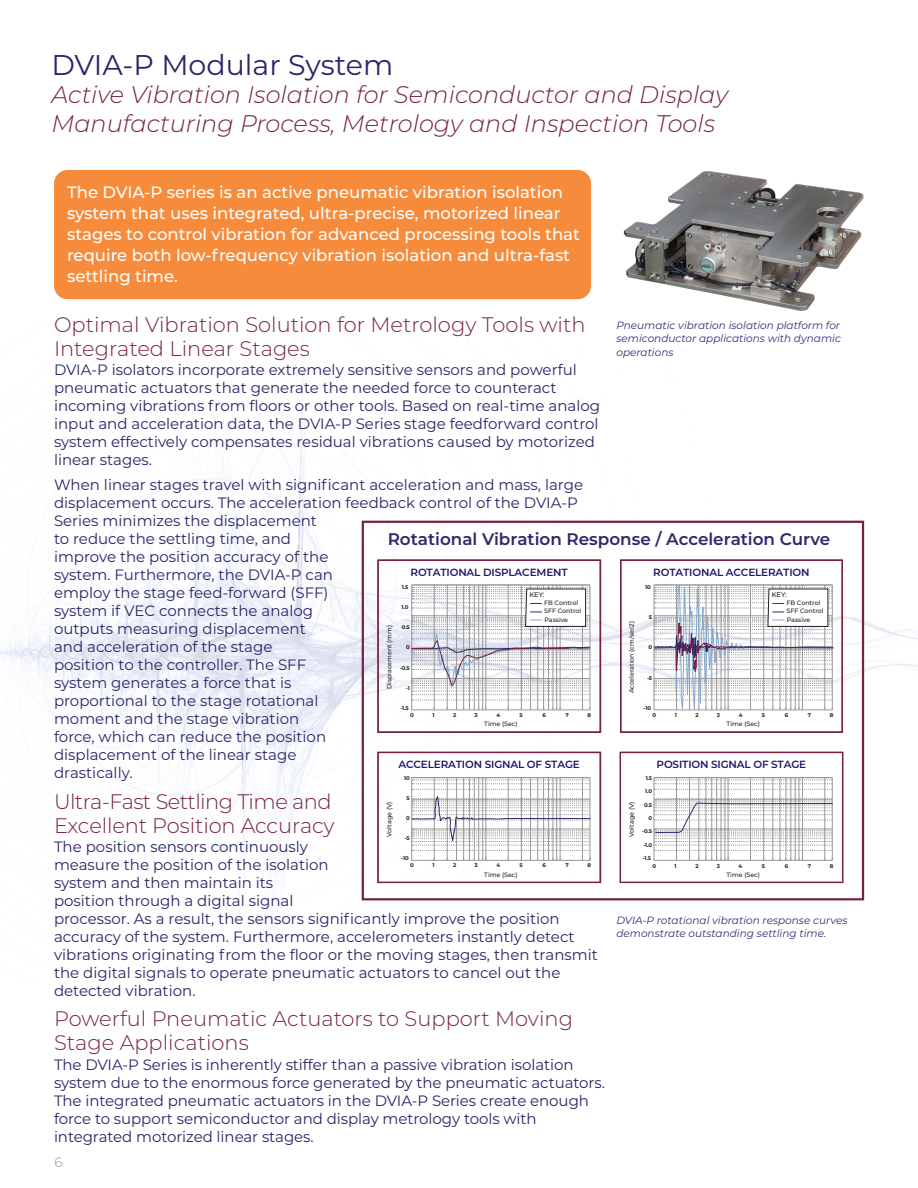
<style>
.page{position:relative;width:918px;height:1188px;background:#fff}
.page>*{position:absolute;margin:0;border:0;box-sizing:border-box;transform-origin:0 0}
.Main_Page_Head_Light{font:28.5px "Montserrat";color:#292568}
.main_page_subhead_light{font:italic 300 24px/28.5px "Montserrat";color:#772242}
.red_subhead_light{font:300 21px/24px "Montserrat";color:#772242}
.red_subhead_light-2{font:300 21px/24px "Montserrat";letter-spacing:-.02em;color:#772242}
.t1{font:600 16.8px "Montserrat";color:#2b286b}
.orange_box_body{font:500 16.5px "Montserrat";color:#fff}
.Body_Copy_1{font:15px/18px "Montserrat";color:#292568}
.t2{font:300 13.5px "Montserrat";color:#939598}
.t3{font:italic 10.5px "Montserrat";color:#2e2c76}
.t4{font:600 10.35px "Montserrat";letter-spacing:-.015em;color:#1d196b}
.t5{font:500 6.75px "Montserrat";letter-spacing:-.005em;color:#231f20}
.t6{font:500 6.3px "Montserrat";color:#231f20}
.t7{font:700 5.4px "Montserrat";letter-spacing:-.025em;color:#231f20}
</style>
<div class="page">
<img style="left:0;top:349px;width:918px;height:612px">
<div style="left:54px;top:170px;width:537px;height:129px;background:#f78b3c;border-radius:14px"></div>
<img style="left:623px;top:171px;width:241px;height:140px">
<svg style="left:411px;top:777px;width:180px;height:84px"></svg>
<svg style="left:653px;top:777px;width:180px;height:84px"></svg>
<svg style="left:411px;top:584px;width:180px;height:127px"></svg>
<svg style="left:653px;top:558px;width:181px;height:168px"></svg>
<div style="left:362px;top:521px;width:502px;height:379px;border:2px solid #772242"></div>
<div style="left:377px;top:560px;width:224px;height:173px;border:2px solid #772242"></div>
<div style="left:377px;top:752px;width:224px;height:131px;border:2px solid #772242"></div>
<div style="left:620px;top:752px;width:224px;height:131px;border:2px solid #772242"></div>
<div style="left:620px;top:560px;width:223px;height:173px;border:2px solid #772242"></div>
<p class="Main_Page_Head_Light" style="left:52px;top:45px;width:343px">DVIA-P Modular System</p>
<p class="main_page_subhead_light" style="left:52px;top:80px;width:678px">Active Vibration Isolation for Semiconductor and Display<br>Manufacturing Process, Metrology and Inspection Tools</p>
<p class="orange_box_body" style="left:67px;top:180px;width:498px">The DVIA-P series is an active pneumatic vibration isolation</p>
<p class="orange_box_body" style="left:67px;top:201px;width:495px">system that uses integrated, ultra-precise, motorized linear</p>
<p class="orange_box_body" style="left:67px;top:222px;width:514px">stages to control vibration for advanced processing tools that</p>
<p class="orange_box_body" style="left:67px;top:243px;width:505px">require both low-frequency vibration isolation and ultra-fast</p>
<p class="orange_box_body" style="left:67px;top:264px;width:112px">settling time.</p>
<p class="red_subhead_light" style="left:54px;top:312px;width:533px">Optimal Vibration Solution for Metrology Tools with<br>Integrated Linear Stages</p>
<p class="Body_Copy_1" style="left:54px;top:360px;width:548px">DVIA-P isolators incorporate extremely sensitive sensors and powerful pneumatic actuators that generate the needed force to counteract incoming vibrations from floors or other tools. Based on real-time analog input and acceleration data, the DVIA-P Series stage feedforward control system effectively compensates residual vibrations caused by motorized linear stages.</p>
<p class="Body_Copy_1" style="left:54px;top:475px;width:531px">When linear stages travel with significant acceleration and mass, large displacement occurs. The acceleration feedback control of the DVIA-P Series minimizes the displacement<br>to reduce the settling time, and<br>improve the position accuracy of the<br>system. Furthermore, the DVIA-P can<br>employ the stage feed-forward (SFF)<br>system if VEC connects the analog<br>outputs measuring displacement<br>and acceleration of the stage<br>position to the controller. The SFF<br>system generates a force that is<br>proportional to the stage rotational<br>moment and the stage vibration<br>force, which can reduce the position<br>displacement of the linear stage<br>drastically.</p>
<p class="red_subhead_light-2" style="left:54px;top:788px;width:282px">Ultra-Fast Settling Time and<br>Excellent Position Accuracy</p>
<p class="Body_Copy_1" style="left:54px;top:837px;width:545px">The position sensors continuously<br>measure the position of the isolation<br>system and then maintain its<br>position through a digital signal<br>processor. As a result, the sensors significantly improve the position accuracy of the system. Furthermore, accelerometers instantly detect vibrations originating from the floor or the moving stages, then transmit the digital signals to operate pneumatic actuators to cancel out the detected vibration.</p>
<p class="red_subhead_light" style="left:54px;top:1006px;width:521px">Powerful Pneumatic Actuators to Support Moving<br>Stage Applications</p>
<p class="Body_Copy_1" style="left:54px;top:1055px;width:552px">The DVIA-P Series is inherently stiffer than a passive vibration isolation system due to the enormous force generated by the pneumatic actuators.<br>The integrated pneumatic actuators in the DVIA-P Series create enough force to support semiconductor and display metrology tools with integrated motorized linear stages.</p>
<p class="t3" style="left:616px;top:318px;width:225px">Pneumatic vibration isolation platform for</p>
<p class="t3" style="left:616px;top:331px;width:226px">semiconductor applications with dynamic</p>
<p class="t3" style="left:616px;top:345px;width:59px">operations</p>
<p class="t1" style="left:388px;top:527px;width:444px">Rotational Vibration Response / Acceleration Curve</p>
<p class="t4" style="left:411px;top:565px;width:159px">ROTATIONAL DISPLACEMENT</p>
<p class="t4" style="left:653px;top:565px;width:158px">ROTATIONAL ACCELERATION</p>
<p class="t7" style="left:645px;top:584px;width:7px">10</p>
<p class="t7" style="left:402px;top:584px;width:8px">1.5</p>
<p class="t5" style="left:529px;top:590px;width:16px">KEY:</p>
<p class="t5" style="left:772px;top:590px;width:16px">KEY:</p>
<p class="t6" style="left:544px;top:599px;width:36px">FB Control</p>
<p class="t6" style="left:786px;top:599px;width:36px">FB Control</p>
<p class="t7" style="left:402px;top:604px;width:8px">1.0</p>
<p class="t6" style="left:544px;top:607px;width:39px">SFF Control</p>
<p class="t6" style="left:786px;top:607px;width:39px">SFF Control</p>
<p class="t7" style="left:649px;top:614px;width:5px">5</p>
<p class="t7" style="left:649px;top:644px;width:5px">0</p>
<p class="t7" style="left:647px;top:674px;width:7px">-5</p>
<p class="t6" style="left:544px;top:615px;width:25px">Passive</p>
<p class="t6" style="left:787px;top:615px;width:25px">Passive</p>
<p class="t6" style="left:627px;top:693px;width:74px;rotate:-90deg">Acceleration (cm/sec2)</p>
<p class="t7" style="left:402px;top:624px;width:9px">0.5</p>
<p class="t7" style="left:406px;top:644px;width:5px">0</p>
<p class="t7" style="left:400px;top:664px;width:11px">-0.5</p>
<p class="t6" style="left:385px;top:689px;width:66px;rotate:-90deg">Displacement (mm)</p>
<p class="t7" style="left:406px;top:684px;width:5px">-1</p>
<p class="t7" style="left:644px;top:704px;width:9px">-10</p>
<p class="t7" style="left:400px;top:704px;width:10px">-1.5</p>
<p class="t7" style="left:410px;top:712px;width:5px">0</p>
<p class="t7" style="left:432px;top:712px;width:4px">1</p>
<p class="t7" style="left:453px;top:712px;width:5px">2</p>
<p class="t7" style="left:474px;top:712px;width:5px">3</p>
<p class="t7" style="left:496px;top:712px;width:5px">4</p>
<p class="t7" style="left:520px;top:712px;width:5px">5</p>
<p class="t7" style="left:542px;top:712px;width:5px">6</p>
<p class="t7" style="left:566px;top:712px;width:5px">7</p>
<p class="t7" style="left:588px;top:712px;width:5px">8</p>
<p class="t6" style="left:484px;top:720px;width:35px">Time (Sec)</p>
<p class="t7" style="left:653px;top:712px;width:5px">0</p>
<p class="t7" style="left:675px;top:712px;width:4px">1</p>
<p class="t7" style="left:695px;top:712px;width:5px">2</p>
<p class="t7" style="left:717px;top:712px;width:5px">3</p>
<p class="t7" style="left:739px;top:712px;width:5px">4</p>
<p class="t7" style="left:762px;top:712px;width:5px">5</p>
<p class="t7" style="left:785px;top:712px;width:5px">6</p>
<p class="t7" style="left:808px;top:712px;width:5px">7</p>
<p class="t7" style="left:830px;top:712px;width:5px">8</p>
<p class="t6" style="left:727px;top:720px;width:35px">Time (Sec)</p>
<p class="t4" style="left:398px;top:757px;width:183px">ACCELERATION SIGNAL OF STAGE</p>
<p class="t4" style="left:657px;top:757px;width:151px">POSITION SIGNAL OF STAGE</p>
<p class="t7" style="left:404px;top:774px;width:7px">10</p>
<p class="t7" style="left:407px;top:794px;width:5px">5</p>
<p class="t7" style="left:406px;top:815px;width:5px">0</p>
<p class="t7" style="left:405px;top:835px;width:7px">-5</p>
<p class="t7" style="left:646px;top:774px;width:8px">1.5</p>
<p class="t7" style="left:645px;top:788px;width:8px">1.0</p>
<p class="t6" style="left:385px;top:837px;width:37px;rotate:-90deg">Voltage (V)</p>
<p class="t6" style="left:627px;top:837px;width:37px;rotate:-90deg">Voltage (V)</p>
<p class="t7" style="left:644px;top:801px;width:9px">0.5</p>
<p class="t7" style="left:648px;top:815px;width:5px">0</p>
<p class="t7" style="left:642px;top:828px;width:11px">-0.5</p>
<p class="t7" style="left:643px;top:841px;width:10px">-1.0</p>
<p class="t7" style="left:401px;top:855px;width:9px">-10</p>
<p class="t7" style="left:643px;top:855px;width:10px">-1.5</p>
<p class="t7" style="left:410px;top:862px;width:5px">0</p>
<p class="t7" style="left:432px;top:862px;width:4px">1</p>
<p class="t7" style="left:453px;top:862px;width:5px">2</p>
<p class="t7" style="left:474px;top:862px;width:5px">3</p>
<p class="t7" style="left:496px;top:862px;width:5px">4</p>
<p class="t7" style="left:520px;top:862px;width:5px">5</p>
<p class="t7" style="left:542px;top:862px;width:5px">6</p>
<p class="t7" style="left:566px;top:862px;width:5px">7</p>
<p class="t7" style="left:588px;top:862px;width:5px">8</p>
<p class="t6" style="left:484px;top:870px;width:35px">Time (Sec)</p>
<p class="t7" style="left:653px;top:862px;width:5px">0</p>
<p class="t7" style="left:675px;top:862px;width:4px">1</p>
<p class="t7" style="left:695px;top:862px;width:5px">2</p>
<p class="t7" style="left:717px;top:862px;width:5px">3</p>
<p class="t7" style="left:739px;top:862px;width:5px">4</p>
<p class="t7" style="left:762px;top:862px;width:5px">5</p>
<p class="t7" style="left:785px;top:862px;width:5px">6</p>
<p class="t7" style="left:808px;top:862px;width:5px">7</p>
<p class="t7" style="left:830px;top:862px;width:5px">8</p>
<p class="t6" style="left:727px;top:870px;width:35px">Time (Sec)</p>
<p class="t3" style="left:616px;top:913px;width:233px">DVIA-P rotational vibration response curves</p>
<p class="t3" style="left:616px;top:927px;width:211px">demonstrate outstanding settling time.</p>
<p class="t2" style="left:55px;top:1153px;width:10px">6</p>
</div>
